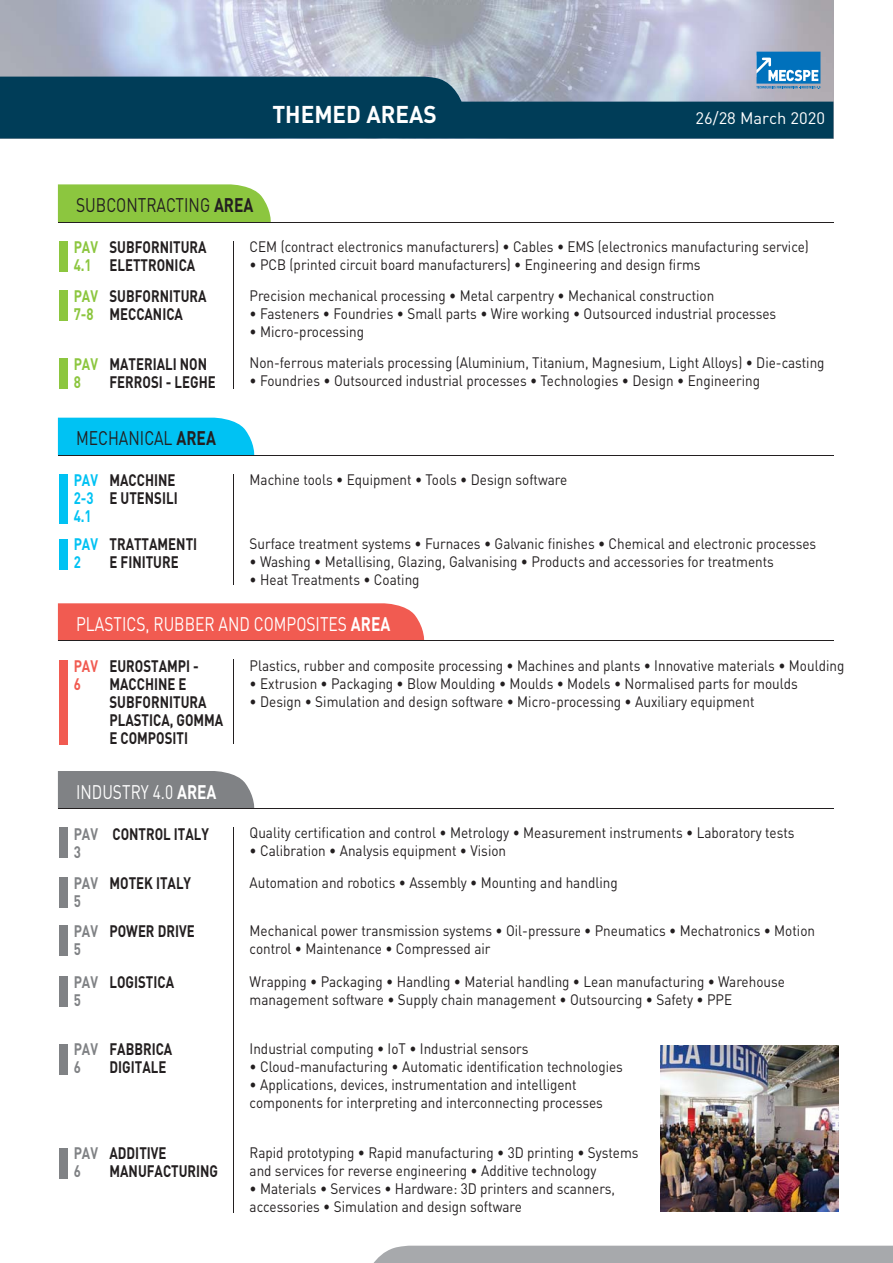
<style>
.page{position:relative;width:893px;height:1263px;background:#fff}
.page>*{position:absolute;margin:0;border:0;box-sizing:border-box;transform-origin:0 0}
.t1{font:700 24px "DIN";color:#fff;scale:.94 1}
.t2{font:19.5px "DIN";color:#fff;scale:.8 1}
.t3{font:19.5px "DIN";color:#231f20;scale:.8 1}
.t4{font:700 16.5px/18px "DIN";color:#231f20;scale:.8 1}
.t5{font:700 16.5px/18px "DIN";color:#808285;scale:.8 1}
.t6{font:700 16.5px/18px "DIN";color:#8cc63f;scale:.8 1}
.t7{font:16.5px "DIN";color:#fff}
.t8{font:700 16.5px/18px "DIN";color:#00c2f3;scale:.8 1}
.t9{font:700 16.5px/18px "DIN";color:#f15b51;scale:.8 1}
.t10{font:15px/18px "DIN";color:#231f20;scale:.9 1}
.s1{font-weight:700}
.s2{color:#808285}
</style>
<div class="page">
<div style="left:58px;top:184px;width:213px;height:38px;background:#8cc63f"></div>
<div style="left:59px;top:241px;width:9px;height:30px;background:#8cc63f"></div>
<div style="left:59px;top:291px;width:9px;height:30px;background:#8cc63f"></div>
<div style="left:59px;top:358px;width:9px;height:30px;background:#8cc63f"></div>
<hr style="left:233px;top:241px;width:1px;height:147px;background:#231f20">
<hr style="left:58px;top:222px;width:775px;height:1px;background:#231f20">
<img style="left:661px;top:1046px;width:177px;height:165px">
<div style="left:58px;top:771px;width:197px;height:37px;background:#808285"></div>
<div style="left:59px;top:828px;width:9px;height:30px;background:#808285"></div>
<div style="left:59px;top:877px;width:9px;height:30px;background:#808285"></div>
<div style="left:59px;top:926px;width:9px;height:30px;background:#808285"></div>
<div style="left:59px;top:977px;width:9px;height:30px;background:#808285"></div>
<div style="left:59px;top:1044px;width:9px;height:30px;background:#808285"></div>
<div style="left:59px;top:1148px;width:9px;height:30px;background:#808285"></div>
<hr style="left:233px;top:827px;width:1px;height:386px;background:#231f20">
<hr style="left:58px;top:808px;width:775px;height:1px;background:#231f20">
<div style="left:58px;top:418px;width:197px;height:37px;background:#00c2f3"></div>
<div style="left:59px;top:474px;width:9px;height:50px;background:#00c2f3"></div>
<div style="left:59px;top:539px;width:9px;height:30px;background:#00c2f3"></div>
<hr style="left:233px;top:474px;width:1px;height:111px;background:#231f20">
<hr style="left:58px;top:455px;width:775px;height:1px;background:#231f20">
<svg style="left:58px;top:603px;width:367px;height:38px;background:#ec5e55"></svg>
<div style="left:59px;top:660px;width:9px;height:84px;background:#f15b51"></div>
<hr style="left:233px;top:660px;width:1px;height:84px;background:#231f20">
<hr style="left:58px;top:641px;width:775px;height:1px;background:#231f20">
<div style="left:373px;top:1246px;width:520px;height:17px;background:#a7a9ac"></div>
<img style="left:0;top:0;width:833px;height:77px">
<svg style="left:0;top:77px;width:833px;height:61px;background:#1e516b"></svg>
<svg style="left:756px;top:52px;width:64px;height:37px;background:#4291c7"></svg>
<h1 class="t1" style="left:272px;top:100px;width:177px">THEMED AREAS</h1>
<p class="t7" style="left:696px;top:109px;width:131px">26/28 March 2020</p>
<h2 class="t3" style="left:76px;top:194px;width:223px">SUBCONTRACTING <span class="s1">AREA</span></h2>
<p class="t6" style="left:74px;top:238px;width:32px">PAV<br>4.1</p>
<p class="t4" style="left:109px;top:238px;width:123px">SUBFORNITURA<br>ELETTRONICA</p>
<p class="t6" style="left:74px;top:287px;width:32px">PAV<br>7-8</p>
<p class="t4" style="left:109px;top:287px;width:123px">SUBFORNITURA<br>MECCANICA</p>
<p class="t6" style="left:74px;top:355px;width:32px">PAV<br>8</p>
<p class="t4" style="left:109px;top:355px;width:134px">MATERIALI NON<br>FERROSI - LEGHE</p>
<h2 class="t3" style="left:76px;top:427px;width:176px">MECHANICAL <span class="s1">AREA</span></h2>
<p class="t10" style="left:250px;top:237px;width:623px">CEM (contract electronics manufacturers) • Cables • EMS (electronics manufacturing service)</p>
<p class="t10" style="left:250px;top:255px;width:503px">• PCB (printed circuit board manufacturers) • Engineering and design firms</p>
<p class="t10" style="left:250px;top:287px;width:518px">Precision mechanical processing • Metal carpentry • Mechanical construction</p>
<p class="t10" style="left:250px;top:305px;width:587px">• Fasteners • Foundries • Small parts • Wire working • Outsourced industrial processes</p>
<p class="t10" style="left:250px;top:316px;width:640px;line-height:31.2px">• Micro-processing<br>Non-ferrous materials processing (Aluminium, Titanium, Magnesium, Light Alloys) • Die-casting</p>
<p class="t10" style="left:250px;top:372px;width:569px">• Foundries • Outsourced industrial processes • Technologies • Design • Engineering</p>
<p class="t8" style="left:74px;top:471px;width:32px">PAV<br>2-3<br>4.1</p>
<p class="t4" style="left:109px;top:471px;width:84px">MACCHINE</p>
<p class="t10" style="left:250px;top:471px;width:354px">Machine tools • Equipment • Tools • Design software</p>
<p class="t4" style="left:109px;top:489px;width:87px">E UTENSILI</p>
<p class="t8" style="left:74px;top:536px;width:32px">PAV<br>2</p>
<p class="t4" style="left:109px;top:536px;width:111px">TRATTAMENTI<br>E FINITURE</p>
<p class="t10" style="left:250px;top:535px;width:631px">Surface treatment systems • Furnaces • Galvanic finishes • Chemical and electronic processes</p>
<p class="t10" style="left:250px;top:553px;width:584px">• Washing • Metallising, Glazing, Galvanising • Products and accessories for treatments</p>
<p class="t10" style="left:250px;top:571px;width:190px">• Heat Treatments • Coating</p>
<h2 class="t2" style="left:76px;top:613px;width:394px">PLASTICS, RUBBER AND COMPOSITES <span class="s1">AREA</span></h2>
<p class="t9" style="left:74px;top:657px;width:32px">PAV<br>6</p>
<p class="t4" style="left:109px;top:657px;width:144px">EUROSTAMPI -<br>MACCHINE E<br>SUBFORNITURA<br>PLASTICA, GOMMA<br>E COMPOSITI</p>
<h2 class="t2" style="left:76px;top:780px;width:177px">INDUSTRY 4.0 <span class="s1">AREA</span></h2>
<p class="t4" style="left:74px;top:825px;width:171px"><span class="s2">PAV</span> CONTROL ITALY<br><span class="s2">3</span></p>
<p class="t5" style="left:74px;top:874px;width:32px">PAV<br>5</p>
<p class="t4" style="left:109px;top:874px;width:104px">MOTEK ITALY</p>
<p class="t5" style="left:74px;top:922px;width:32px">PAV<br>5</p>
<p class="t4" style="left:109px;top:922px;width:108px">POWER DRIVE</p>
<p class="t5" style="left:74px;top:973px;width:32px">PAV<br>5</p>
<p class="t4" style="left:109px;top:973px;width:82px">LOGISTICA</p>
<p class="t5" style="left:74px;top:1041px;width:32px">PAV<br>6</p>
<p class="t4" style="left:109px;top:1041px;width:80px">FABBRICA<br>DIGITALE</p>
<p class="t5" style="left:74px;top:1145px;width:32px">PAV<br>6</p>
<p class="t4" style="left:109px;top:1145px;width:137px">ADDITIVE<br>MANUFACTURING</p>
<p class="t10" style="left:250px;top:656px;width:662px">Plastics, rubber and composite processing • Machines and plants • Innovative materials • Moulding</p>
<p class="t10" style="left:250px;top:674px;width:611px">• Extrusion • Packaging • Blow Moulding • Moulds • Models • Normalised parts for moulds</p>
<p class="t10" style="left:250px;top:692px;width:562px">• Design • Simulation and design software • Micro-processing • Auxiliary equipment</p>
<p class="t10" style="left:250px;top:824px;width:607px">Quality certification and control • Metrology • Measurement instruments • Laboratory tests</p>
<p class="t10" style="left:250px;top:842px;width:287px">• Calibration • Analysis equipment • Vision</p>
<p class="t10" style="left:250px;top:873px;width:410px">Automation and robotics • Assembly • Mounting and handling</p>
<p class="t10" style="left:250px;top:921px;width:630px">Mechanical power transmission systems • Oil-pressure • Pneumatics • Mechatronics • Motion control • Maintenance • Compressed air</p>
<p class="t10" style="left:250px;top:972px;width:596px">Wrapping • Packaging • Handling • Material handling • Lean manufacturing • Warehouse management software • Supply chain management • Outsourcing • Safety • PPE</p>
<p class="t10" style="left:250px;top:1040px;width:311px">Industrial computing • IoT • Industrial sensors</p>
<p class="t10" style="left:250px;top:1058px;width:416px">• Cloud-manufacturing • Automatic identification technologies</p>
<p class="t10" style="left:250px;top:1076px;width:394px">• Applications, devices, instrumentation and intelligent components for interpreting and interconnecting processes</p>
<p class="t10" style="left:250px;top:1144px;width:434px">Rapid prototyping • Rapid manufacturing • 3D printing • Systems and services for reverse engineering • Additive technology</p>
<p class="t10" style="left:250px;top:1180px;width:408px">• Materials • Services • Hardware: 3D printers and scanners, accessories • Simulation and design software</p>
</div>
